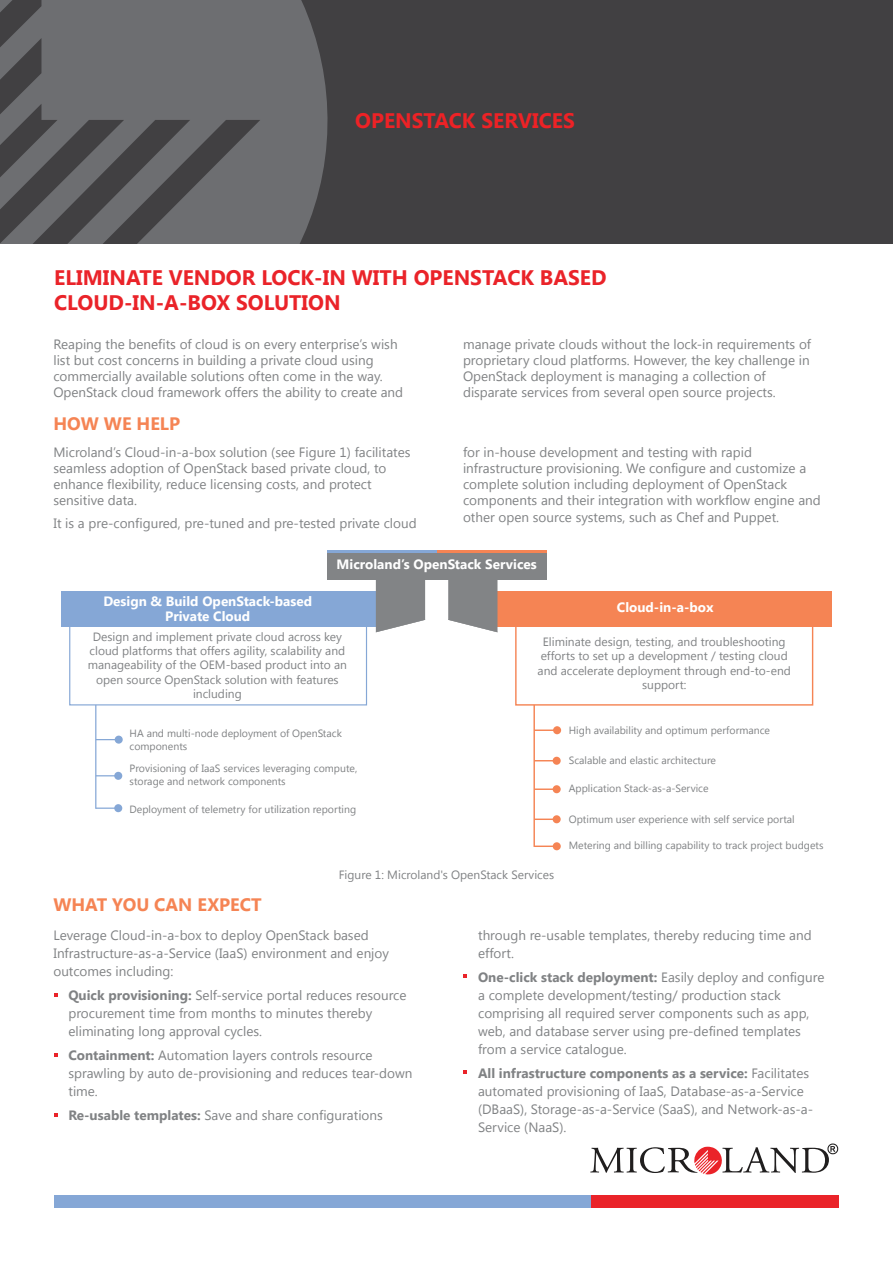
<style>
.page{position:relative;width:893px;height:1263px;background:#fff}
.page>*{position:absolute;margin:0;border:0;box-sizing:border-box;transform-origin:0 0}
.t1{font:700 21px/25.2px "Segoe UI";color:#ea2329}
.t2{font:700 21px "Segoe UI";color:#ed2226}
.t3{font:700 18px "Segoe UI";color:#f58454}
.t4{font:13.5px/18px "Segoe UI";color:#808284}
.t5{font:700 13.5px/14.4px "Segoe UI";color:#fff;text-align:center}
.t6{font:12px/14.4px "Segoe UI";color:#808284;text-align:center}
.t7{font:10.5px/12.6px "Segoe UI";color:#808284}
.s1{font-weight:700}
</style>
<div class="page">
<svg style="left:590px;top:1143px;width:248px;height:31px"></svg>
<div style="left:54px;top:1195px;width:778px;height:13px;background:#85a7d6"></div>
<div style="left:591px;top:1195px;width:247px;height:13px;background:#ea2329"></div>
<div style="left:0;top:0;width:893px;height:244px;background:#414042"></div>
<svg style="left:0;top:0;width:328px;height:243px;fill:#6d6e71"></svg>
<div style="left:69px;top:623px;width:298px;height:82px;border:1px solid #85a7d6"></div>
<div style="left:515px;top:618px;width:298px;height:88px;border:1px solid #f58454"></div>
<div style="left:62px;top:591px;width:316px;height:36px;background:#85a7d6"></div>
<div style="left:497px;top:591px;width:334px;height:36px;background:#f58454"></div>
<svg style="left:376px;top:580px;width:121px;height:52px"></svg>
<div style="left:327px;top:552px;width:220px;height:28px;background:#828486"></div>
<hr style="left:327px;top:550px;width:115px;height:3px;background:#85a7d6">
<hr style="left:437px;top:550px;width:110px;height:3px;background:#f58454">
<hr style="left:95px;top:705px;width:1px;height:104px;background:#85a7d6">
<svg style="left:96px;top:739px;width:19px;height:1px"></svg>
<div style="left:115px;top:736px;width:8px;height:8px;background:#85a7d6;border-radius:50%"></div>
<svg style="left:96px;top:775px;width:18px;height:1px"></svg>
<div style="left:114px;top:772px;width:8px;height:8px;background:#85a7d6;border-radius:50%"></div>
<hr style="left:96px;top:807px;width:25px;height:2px;background:#85a7d6">
<div style="left:114px;top:804px;width:8px;height:8px;background:#85a7d6;border-radius:50%"></div>
<hr style="left:533px;top:705px;width:2px;height:142px;background:#f58454">
<hr style="left:534px;top:729px;width:26px;height:2px;background:#f58454">
<div style="left:553px;top:726px;width:8px;height:8px;background:#f58454;border-radius:50%"></div>
<svg style="left:535px;top:760px;width:18px;height:1px"></svg>
<div style="left:553px;top:757px;width:8px;height:8px;background:#f58454;border-radius:50%"></div>
<hr style="left:534px;top:788px;width:26px;height:2px;background:#f58454">
<div style="left:553px;top:785px;width:8px;height:8px;background:#f58454;border-radius:50%"></div>
<hr style="left:534px;top:818px;width:26px;height:2px;background:#f58454">
<div style="left:553px;top:815px;width:8px;height:8px;background:#f58454;border-radius:50%"></div>
<hr style="left:534px;top:845px;width:26px;height:2px;background:#f58454">
<div style="left:553px;top:842px;width:8px;height:8px;background:#f58454;border-radius:50%"></div>
<h1 class="t2" style="left:355px;top:105px;width:221px">OPENSTACK SERVICES</h1>
<h1 class="t1" style="left:54px;top:264px;width:554px">ELIMINATE VENDOR LOCK-IN WITH OPENSTACK BASED<br>CLOUD-IN-A-BOX SOLUTION</h1>
<p class="t4" style="left:53px;top:335px;width:351px;line-height:16.2px">Reaping the benefits of cloud is on every enterprise’s wish list but cost concerns in building a private cloud using commercially available solutions often come in the way.<br>OpenStack cloud framework offers the ability to create and</p>
<p class="t4" style="left:463px;top:335px;width:349px;line-height:16.2px">manage private clouds without the lock-in requirements of proprietary cloud platforms. However, the key challenge in OpenStack deployment is managing a collection of disparate services from several open source projects.</p>
<h2 class="t3" style="left:53px;top:411px;width:128px">HOW WE HELP</h2>
<p class="t4" style="left:53px;top:443px;width:359px;line-height:16.2px">Microland’s Cloud-in-a-box solution (see Figure 1) facilitates seamless adoption of OpenStack based private cloud, to enhance flexibility, reduce licensing costs, and protect sensitive data.</p>
<p class="t4" style="left:53px;top:513px;width:365px">It is a pre-configured, pre-tuned and pre-tested private cloud</p>
<p class="t4" style="left:463px;top:443px;width:359px;line-height:16.2px">for in-house development and testing with rapid infrastructure provisioning. We configure and customize a complete solution including deployment of OpenStack components and their integration with workflow engine and other open source systems, such as Chef and Puppet.</p>
<p class="t5" style="left:103px;top:594px;width:210px">Design &amp; Build OpenStack-based<br>Private Cloud</p>
<p class="t5" style="left:337px;top:556px;width:202px">Microland’s OpenStack Services</p>
<p class="t5" style="left:617px;top:599px;width:98px">Cloud-in-a-box</p>
<p class="t6" style="left:88px;top:629px;width:261px">Design and implement private cloud across key cloud platforms that offers agility, scalability and manageability of the OEM-based product into an open source OpenStack solution with features including</p>
<p class="t7" style="left:130px;top:726px;width:214px">HA and multi-node deployment of OpenStack components</p>
<p class="t7" style="left:130px;top:761px;width:229px">Provisioning of IaaS services leveraging compute, storage and network components</p>
<p class="t7" style="left:130px;top:802px;width:228px">Deployment of telemetry for utilization reporting</p>
<p class="t6" style="left:538px;top:634px;width:255px">Eliminate design, testing, and troubleshooting efforts to set up a development / testing cloud and accelerate deployment through end-to-end support:</p>
<p class="t7" style="left:569px;top:723px;width:203px">High availability and optimum performance</p>
<p class="t7" style="left:569px;top:753px;width:149px">Scalable and elastic architecture</p>
<p class="t7" style="left:569px;top:782px;width:141px">Application Stack-as-a-Service</p>
<p class="t7" style="left:569px;top:812px;width:228px">Optimum user experience with self service portal</p>
<p class="t7" style="left:569px;top:839px;width:256px">Metering and billing capability to track project budgets</p>
<p class="t6" style="left:339px;top:867px;width:217px">Figure 1: Microland's OpenStack Services</p>
<h2 class="t3" style="left:53px;top:892px;width:210px">WHAT YOU CAN EXPECT</h2>
<p class="t4" style="left:53px;top:925px;width:337px">Leverage Cloud-in-a-box to deploy OpenStack based<br>Infrastructure-as-a-Service (IaaS) environment and enjoy outcomes including:</p>
<p class="t4" style="left:68px;top:985px;width:340px"><span class="s1">Quick provisioning:</span> Self-service portal reduces resource procurement time from months to minutes thereby eliminating long approval cycles.</p>
<p class="t4" style="left:68px;top:1045px;width:346px"><span class="s1">Containment:</span> Automation layers controls resource sprawling by auto de-provisioning and reduces tear-down time.</p>
<p class="t4" style="left:68px;top:1105px;width:316px"><span class="s1">Re-usable templates:</span> Save and share configurations</p>
<p class="t4" style="left:478px;top:925px;width:335px">through re-usable templates, thereby reducing time and effort.</p>
<p class="t4" style="left:478px;top:967px;width:348px"><span class="s1">One-click stack deployment:</span> Easily deploy and configure a complete development/testing/ production stack comprising all required server components such as app, web, and database server using pre-defined templates from a service catalogue.</p>
<p class="t4" style="left:478px;top:1063px;width:336px"><span class="s1">All infrastructure components as a service:</span> Facilitates automated provisioning of IaaS, Database-as-a-Service (DBaaS), Storage-as-a-Service (SaaS), and Network-as-a-Service (NaaS).</p>
</div>
